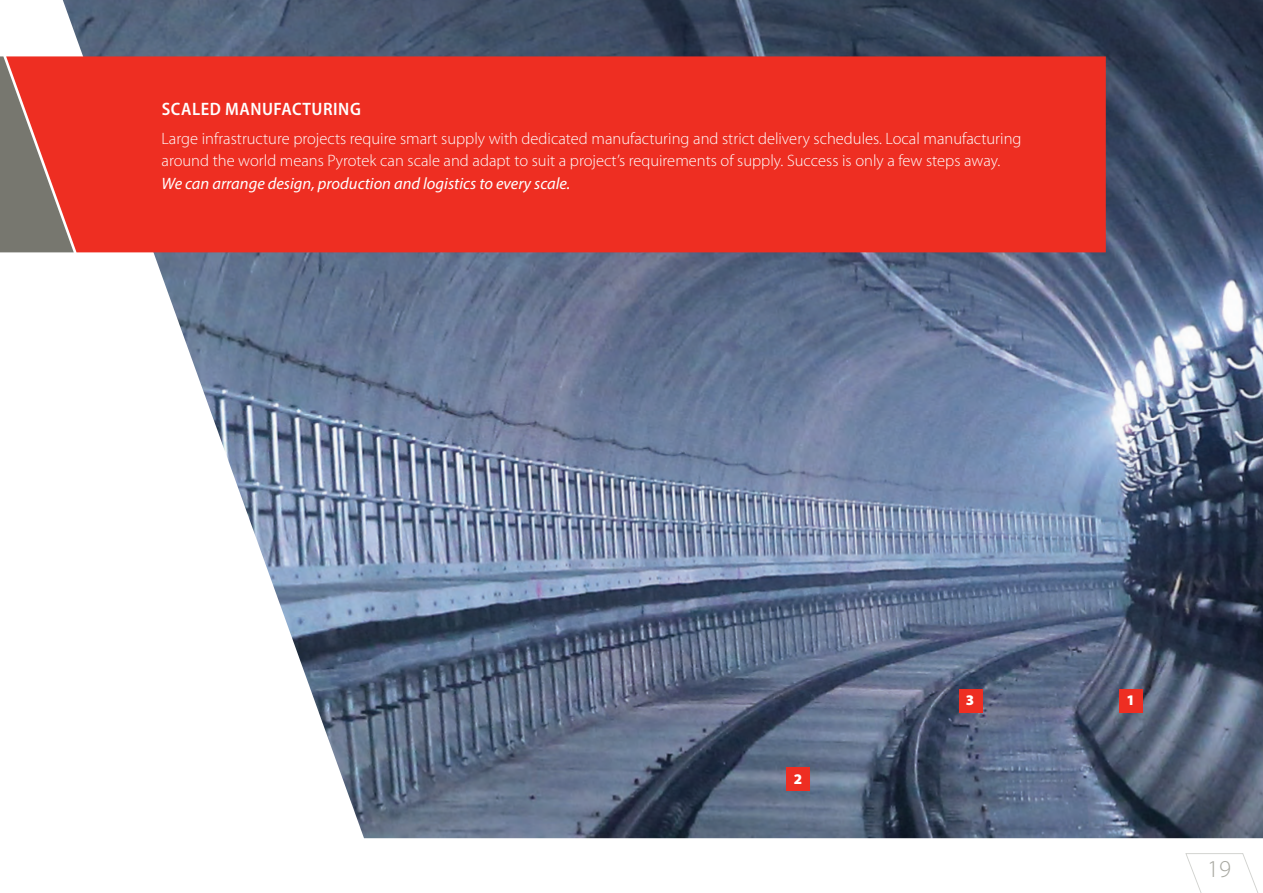
<style>
.page{position:relative;width:1263px;height:893px;background:#fff}
.page>*{position:absolute;margin:0;border:0;box-sizing:border-box;transform-origin:0 0}
.t1{font:300 24.3px "Myriad Pro";color:#a8a8a1}
.t2{font:600 semi-condensed 18px "Myriad Pro";letter-spacing:.03em;color:#fff}
.t3{font:300 16.5px/22.5px "Myriad Pro";color:#fff}
.t4{font:italic 16.5px "Myriad Pro";color:#fff}
.t5{font:900 14.7px "Myriad Pro";color:#fff}
</style>
<div class="page">
<svg style="left:0;top:56px;width:6px;height:196px"></svg>
<svg style="left:1185px;top:853px;width:74px;height:40px"></svg>
<img style="left:63px;top:0;width:1200px;height:838px">
<div style="left:6px;top:56px;width:1100px;height:196px;background:#ee2e22"></div>
<div style="left:1119px;top:689px;width:24px;height:24px;background:#ee2e22"></div>
<div style="left:787px;top:767px;width:23px;height:24px;background:#ee2e22"></div>
<div style="left:959px;top:689px;width:23px;height:24px;background:#ee2e22"></div>
<p class="t2" style="left:162px;top:98px;width:201px">SCALED MANUFACTURING</p>
<p class="t3" style="left:162px;top:127px;width:861px">Large infrastructure projects require smart supply with dedicated manufacturing and strict delivery schedules. Local manufacturing around the world means Pyrotek can scale and adapt to suit a project’s requirements of supply. Success is only a few steps away.</p>
<p class="t4" style="left:162px;top:173px;width:410px">We can arrange design, production and logistics to every scale.</p>
<p class="t5" style="left:794px;top:769px;width:10px">2</p>
<p class="t5" style="left:966px;top:690px;width:10px">3</p>
<p class="t5" style="left:1126px;top:690px;width:10px">1</p>
<h1 class="t1" style="left:1207px;top:854px;width:25px">19</h1>
</div>
